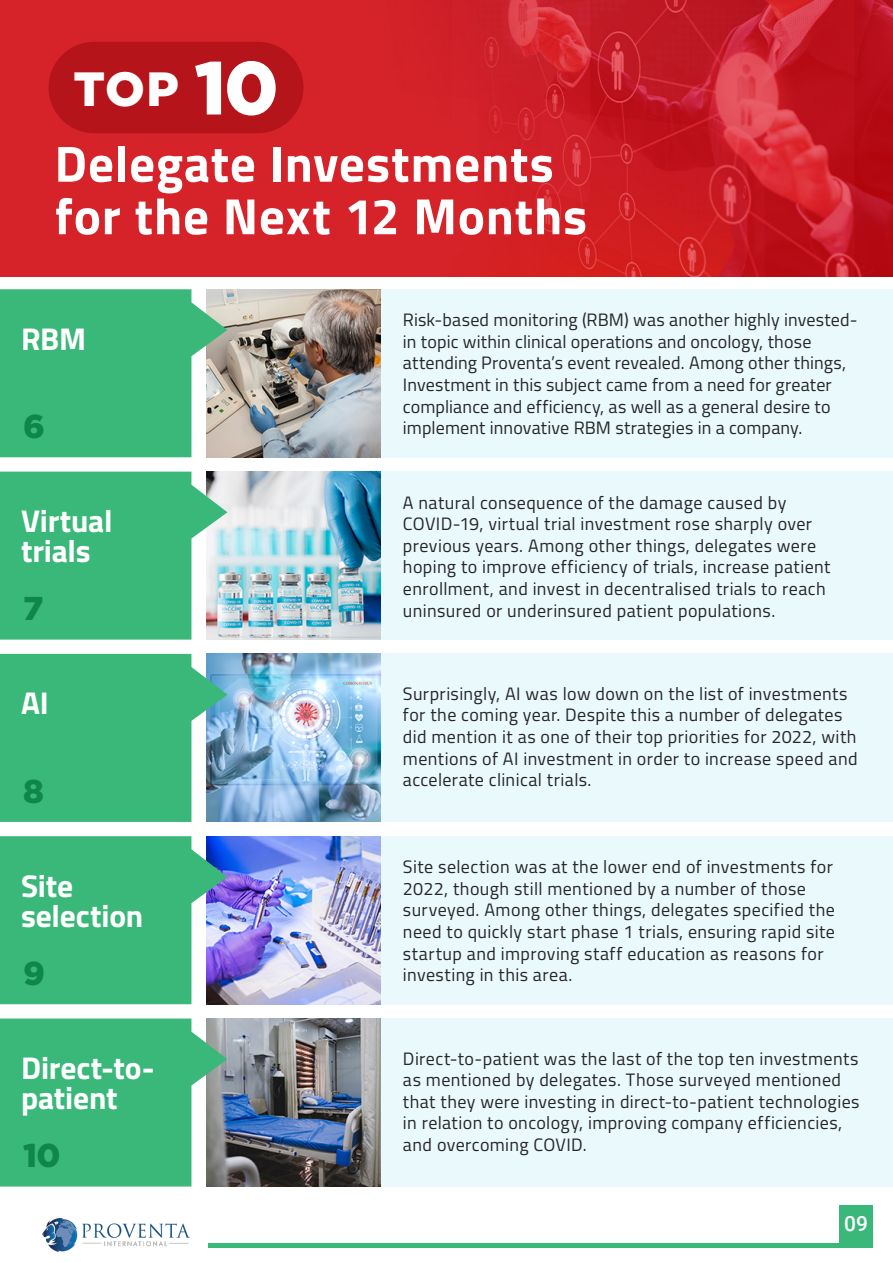
<style>
.page{position:relative;width:893px;height:1263px;background:#fff}
.page>*{position:absolute;margin:0;border:0;box-sizing:border-box;transform-origin:0 0}
.t1{font:700 51px "Cairo";letter-spacing:.015em;color:#fff}
.t2{font:900 48px "Gotham";color:#fff}
.t3{font:900 33px "Gotham";color:#0f874b}
.t4{font:700 31.5px/30px "Cairo";letter-spacing:-.005em;color:#fff}
.t5{font:500 21px "Roboto";color:#fff}
.t6{font:18px/21.6px "Cairo";letter-spacing:.02em;color:#272727}
.s1{font-size:75px}
</style>
<div class="page">
<img style="left:0;top:0;width:893px;height:276px">
<div style="left:49px;top:42px;width:255px;height:91px;background:#b5141a;border-radius:46px"></div>
<img style="left:227px;top:289px;width:154px;height:168px">
<div style="left:381px;top:289px;width:512px;height:168px;background:#eaf9fc"></div>
<svg style="left:0;top:289px;width:227px;height:168px;background:#4fbb84"></svg>
<img style="left:227px;top:472px;width:154px;height:168px">
<div style="left:381px;top:472px;width:512px;height:168px;background:#eaf9fc"></div>
<svg style="left:0;top:472px;width:227px;height:168px;background:#50be88"></svg>
<img style="left:227px;top:654px;width:154px;height:168px">
<div style="left:381px;top:654px;width:512px;height:168px;background:#eaf9fc"></div>
<svg style="left:0;top:654px;width:227px;height:168px;background:#47b884"></svg>
<img style="left:227px;top:836px;width:154px;height:168px">
<div style="left:381px;top:836px;width:512px;height:168px;background:#eaf9fc"></div>
<svg style="left:0;top:836px;width:227px;height:168px;background:#47b486"></svg>
<img style="left:227px;top:1018px;width:154px;height:168px">
<div style="left:381px;top:1018px;width:512px;height:168px;background:#eaf9fc"></div>
<svg style="left:0;top:1018px;width:227px;height:168px;background:#4ab881"></svg>
<hr style="left:208px;top:1244px;width:664px;height:4px;background:#3ab879">
<img style="left:43px;top:1218px;width:147px;height:33px">
<div style="left:839px;top:1205px;width:33px;height:41px;background:#3ab879"></div>
<p class="t2" style="left:73px;top:61px;width:207px">TOP <span class="s1">10</span></p>
<p class="t1" style="left:55px;top:122px;width:501px">Delegate Investments</p>
<p class="t1" style="left:55px;top:175px;width:534px">for the Next 12 Months</p>
<p class="t4" style="left:21px;top:324px;width:67px">RBM</p>
<p class="t3" style="left:23px;top:407px;width:23px">6</p>
<p class="t4" style="left:21px;top:506px;width:93px">Virtual</p>
<p class="t4" style="left:21px;top:536px;width:71px">trials</p>
<p class="t3" style="left:23px;top:589px;width:22px">7</p>
<p class="t4" style="left:21px;top:688px;width:29px">AI</p>
<p class="t3" style="left:23px;top:772px;width:22px">8</p>
<p class="t4" style="left:21px;top:871px;width:54px">Site</p>
<p class="t4" style="left:21px;top:901px;width:124px">selection</p>
<p class="t3" style="left:23px;top:954px;width:23px">9</p>
<p class="t4" style="left:21px;top:1053px;width:135px">Direct-to&shy;patient</p>
<p class="t3" style="left:23px;top:1136px;width:39px">10</p>
<p class="t6" style="left:403px;top:309px;width:456px">Risk-based monitoring (RBM) was another highly invested&shy;in topic within clinical operations and oncology, those attending Proventa’s event revealed. Among other things, Investment in this subject came from a need for greater compliance and efficiency, as well as a general desire to implement innovative RBM strategies in a company.</p>
<p class="t6" style="left:403px;top:491px;width:429px">A natural consequence of the damage caused by COVID-19, virtual trial investment rose sharply over previous years. Among other things, delegates were hoping to improve efficiency of trials, increase patient enrollment, and invest in decentralised trials to reach uninsured or underinsured patient populations.</p>
<p class="t6" style="left:403px;top:683px;width:456px">Surprisingly, AI was low down on the list of investments for the coming year. Despite this a number of delegates did mention it as one of their top priorities for 2022, with mentions of AI investment in order to increase speed and accelerate clinical trials.</p>
<p class="t6" style="left:403px;top:856px;width:433px">Site selection was at the lower end of investments for 2022, though still mentioned by a number of those surveyed. Among other things, delegates specified the need to quickly start phase 1 trials, ensuring rapid site startup and improving staff education as reasons for investing in this area.</p>
<p class="t6" style="left:403px;top:1047px;width:458px">Direct-to-patient was the last of the top ten investments as mentioned by delegates. Those surveyed mentioned that they were investing in direct-to-patient technologies in relation to oncology, improving company efficiencies, and overcoming COVID.</p>
<p class="t5" style="left:844px;top:1209px;width:25px">09</p>
</div>
